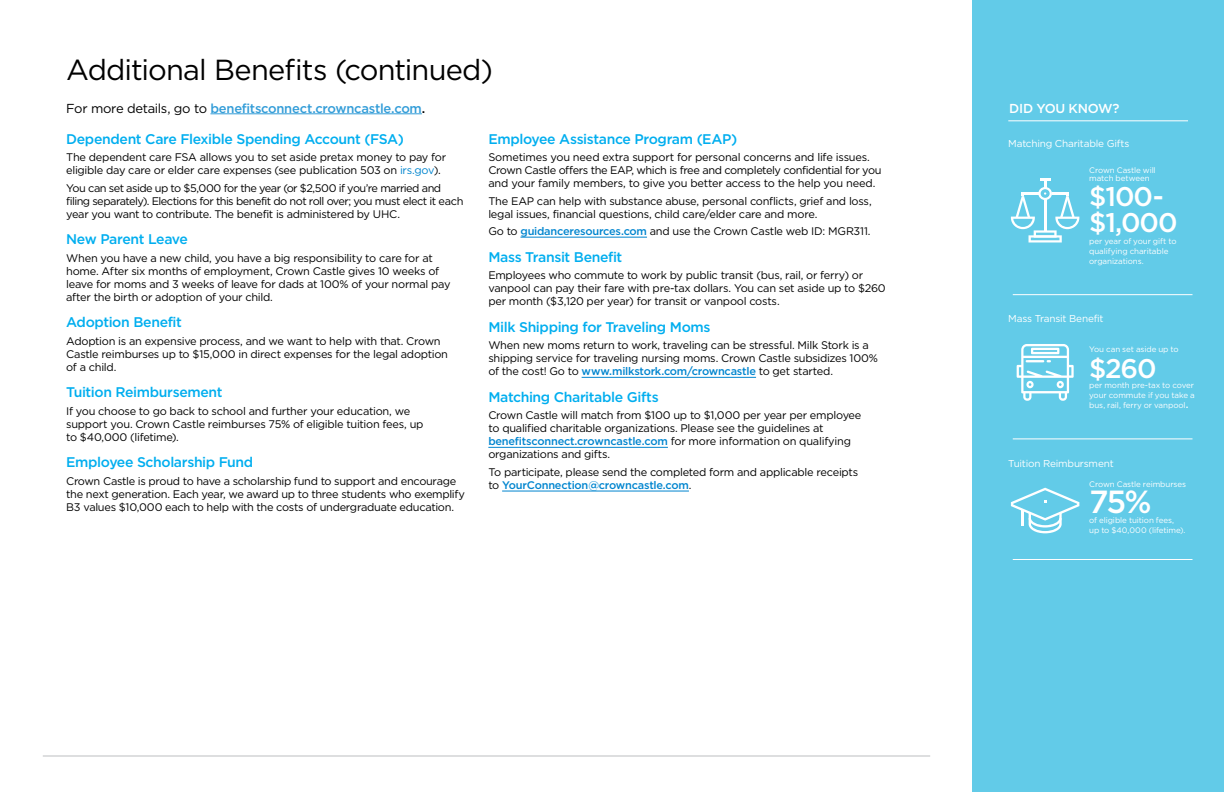
<style>
.page{position:relative;width:1224px;height:792px;background:#fff}
.page>*{position:absolute;margin:0;border:0;box-sizing:border-box;transform-origin:0 0}
.t1{font:500 32px "Gotham";color:#fff}
.t2{font:29px "Gotham";letter-spacing:-.025em;color:#000}
.t3{font:500 27px/26px "Gotham";letter-spacing:-.035em;color:#fff}
.t4{font:500 14px "Gotham";letter-spacing:-.025em;color:#00aeef}
.t5{font:500 13px "Gotham";letter-spacing:-.02em;color:#339dd8}
.t6{font:500 13px "Gotham";letter-spacing:-.02em;color:#fff}
.t7{font:11px/13px "Gotham";letter-spacing:-.025em;color:#000}
.t8{font:11px/13px "Gotham";letter-spacing:-.045em;color:#000}
.t9{font:10px "Gotham";letter-spacing:-.02em;color:#fff}
.t10{font:8px/10px "Gotham";letter-spacing:-.01em;color:#fff}
.s1{font-weight:400;color:#000}
.s2{color:#000}
.s3{color:#0085cf}
.s4{font-weight:500;color:#0085cf}
.s5{font-weight:500;font-size:10px}
</style>
<div class="page">
<div style="left:972px;top:0;width:252px;height:792px;background:#62cbe8"></div>
<hr style="left:210px;top:113px;width:212px;height:1px;background:#339dd8">
<hr style="left:502px;top:491px;width:187px;height:1px;background:#0085cf">
<hr style="left:488px;top:447px;width:180px;height:1px;background:#0085cf">
<hr style="left:582px;top:377px;width:174px;height:1px;background:#0085cf">
<hr style="left:520px;top:237px;width:127px;height:1px;background:#0085cf">
<hr style="left:1008px;top:120px;width:180px;height:1px;background:#fff">
<hr style="left:1013px;top:294px;width:180px;height:1px;background:#fff">
<hr style="left:1013px;top:439px;width:180px;height:1px;background:#fff">
<hr style="left:1013px;top:559px;width:180px;height:1px;background:#fff">
<svg style="left:1017px;top:344px;width:57px;height:57px"></svg>
<svg style="left:1011px;top:178px;width:68px;height:64px"></svg>
<hr style="left:1052px;top:192px;width:17px;height:3px;background:#fff">
<hr style="left:1022px;top:192px;width:16px;height:3px;background:#fff">
<svg style="left:1011px;top:488px;width:68px;height:45px"></svg>
<hr style="left:43px;top:756px;width:887px;height:1px;background:#bcbec0">
<h2 class="t2" style="left:66px;top:51px;width:428px">Additional Benefits (continued)</h2>
<p class="t5" style="left:66px;top:99px;width:361px"><span class="s1">For more details, go to</span> benefitsconnect.crowncastle.com<span class="s2">.</span></p>
<p class="t4" style="left:66px;top:129px;width:339px">Dependent Care Flexible Spending Account (FSA)</p>
<p class="t7" style="left:66px;top:150px;width:382px">The dependent care FSA allows you to set aside pretax money to pay for eligible day care or elder care expenses (see publication 503 on <span class="s3">irs.gov</span>).</p>
<p class="t8" style="left:66px;top:181px;width:399px">You can set aside up to $5,000 for the year (or $2,500 if you’re married and filing separately). Elections for this benefit do not roll over; you must elect it each year you want to contribute. The benefit is administered by UHC.</p>
<p class="t4" style="left:66px;top:230px;width:123px">New Parent Leave</p>
<p class="t7" style="left:66px;top:251px;width:386px">When you have a new child, you have a big responsibility to care for at home. After six months of employment, Crown Castle gives 10 weeks of leave for moms and 3 weeks of leave for dads at 100% of your normal pay after the birth or adoption of your child.</p>
<p class="t4" style="left:66px;top:313px;width:117px">Adoption Benefit</p>
<p class="t7" style="left:66px;top:334px;width:383px">Adoption is an expensive process, and we want to help with that. Crown<br>Castle reimburses up to $15,000 in direct expenses for the legal adoption of a child.</p>
<p class="t4" style="left:66px;top:383px;width:158px">Tuition Reimbursement</p>
<p class="t7" style="left:66px;top:404px;width:359px">If you choose to go back to school and further your education, we support you. Crown Castle reimburses 75% of eligible tuition fees, up to $40,000 (lifetime).</p>
<p class="t4" style="left:66px;top:453px;width:189px">Employee Scholarship Fund</p>
<p class="t7" style="left:66px;top:474px;width:400px">Crown Castle is proud to have a scholarship fund to support and encourage the next generation. Each year, we award up to three students who exemplify<br>B3 values $10,000 each to help with the costs of undergraduate education.</p>
<p class="t4" style="left:488px;top:129px;width:250px">Employee Assistance Program (EAP)</p>
<p class="t7" style="left:488px;top:150px;width:395px">Sometimes you need extra support for personal concerns and life issues.<br>Crown Castle offers the EAP, which is free and completely confidential for you and your family members, to give you better access to the help you need.</p>
<p class="t7" style="left:488px;top:194px;width:385px">The EAP can help with substance abuse, personal conflicts, grief and loss, legal issues, financial questions, child care/elder care and more.</p>
<p class="t7" style="left:488px;top:225px;width:384px">Go to <span class="s4">guidanceresources.com</span> and use the Crown Castle web ID: MGR311.</p>
<p class="t4" style="left:488px;top:248px;width:136px">Mass Transit Benefit</p>
<p class="t7" style="left:488px;top:269px;width:399px">Employees who commute to work by public transit (bus, rail, or ferry) or vanpool can pay their fare with pre-tax dollars. You can set aside up to $260 per month ($3,120 per year) for transit or vanpool costs.</p>
<p class="t4" style="left:488px;top:318px;width:224px">Milk Shipping for Traveling Moms</p>
<p class="t7" style="left:488px;top:339px;width:391px">When new moms return to work, traveling can be stressful. Milk Stork is a shipping service for traveling nursing moms. Crown Castle subsidizes 100% of the cost! Go to <span class="s4">www.milkstork.com/crowncastle</span> to get started.</p>
<p class="t4" style="left:488px;top:388px;width:172px">Matching Charitable Gifts</p>
<p class="t7" style="left:488px;top:409px;width:375px">Crown Castle will match from $100 up to $1,000 per year per employee to qualified charitable organizations. Please see the guidelines at <span class="s4">benefitsconnect.crowncastle.com</span> for more information on qualifying organizations and gifts.</p>
<p class="t7" style="left:488px;top:465px;width:371px">To participate, please send the completed form and applicable receipts to <span class="s4">YourConnection@crowncastle.com</span>.</p>
<p class="t6" style="left:1009px;top:100px;width:112px">DID YOU KNOW?</p>
<p class="t9" style="left:1008px;top:137px;width:123px">Matching Charitable Gifts</p>
<p class="t10" style="left:1089px;top:166px;width:68px;line-height:8px">Crown Castle will match between</p>
<h3 class="t3" style="left:1089px;top:183px;width:90px">$100- $1,000</h3>
<p class="t10" style="left:1089px;top:236px;width:89px">per year of your gift to qualifying charitable organizations.</p>
<p class="t9" style="left:1008px;top:312px;width:97px">Mass Transit Benefit</p>
<p class="t10" style="left:1089px;top:344px;width:91px">You can set aside up to</p>
<h3 class="t3" style="left:1089px;top:355px;width:69px">$260</h3>
<p class="t10" style="left:1089px;top:380px;width:107px;text-align:justify">per month pre-tax to cover your commute if you take a bus, rail, ferry or vanpool<span class="s5">.</span></p>
<p class="t9" style="left:1008px;top:457px;width:107px">Tuition Reimbursment</p>
<p class="t10" style="left:1089px;top:479px;width:98px">Crown Castle reimburses</p>
<h1 class="t1" style="left:1089px;top:481px;width:64px">75%</h1>
<p class="t10" style="left:1089px;top:515px;width:98px">of eligible tuition fees, up to $40,000 (lifetime).</p>
</div>
